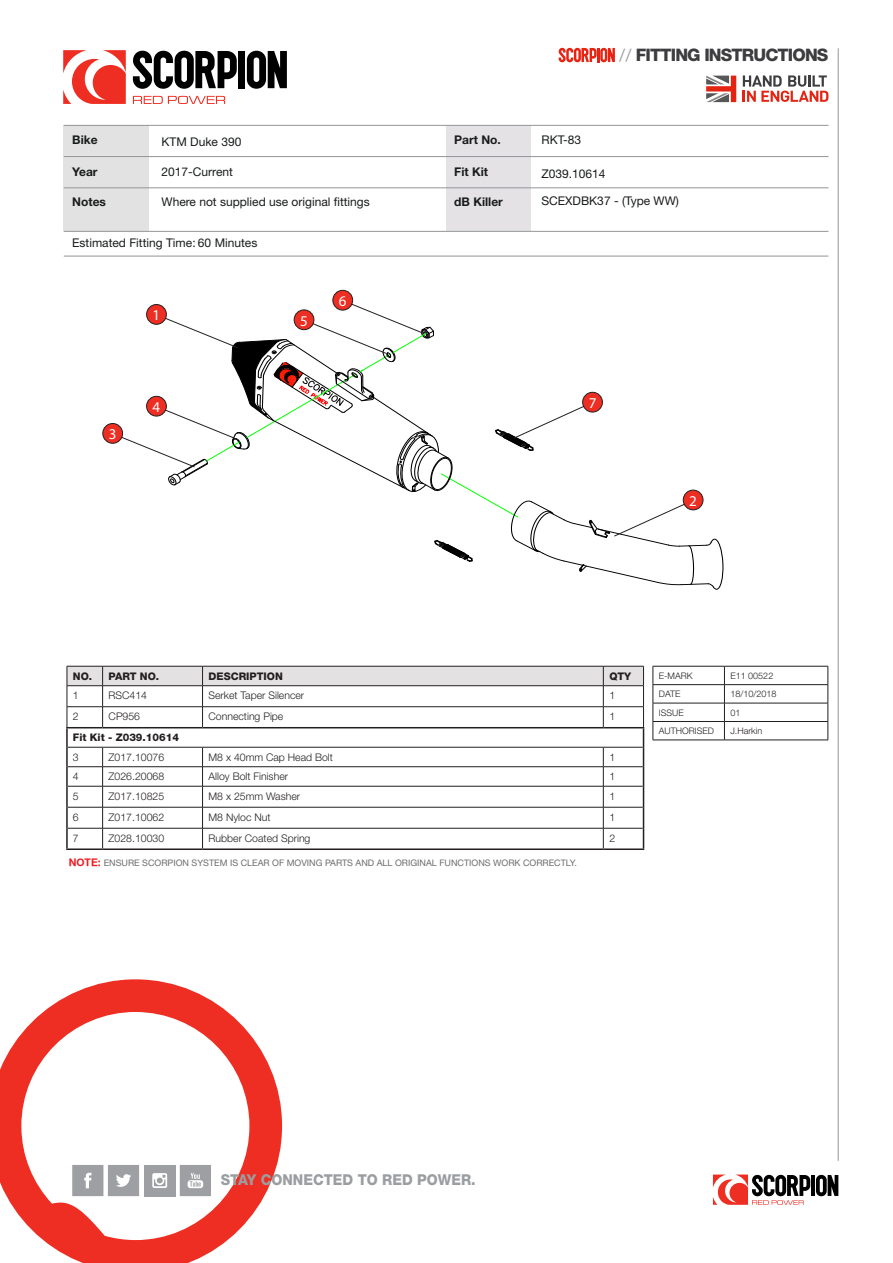
<style>
.page{position:relative;width:893px;height:1263px;background:#fff}
.page>*{position:absolute;margin:0;border:0;box-sizing:border-box;transform-origin:0 0}
.t1{font:800 17.25px "Helvetica Neue LT Std";letter-spacing:-.05em;color:#3d3d40}
.t2{font:800 15px "Helvetica Neue LT Std";color:#9b9ea1;scale:.94 1}
.t3{font:15px "Myriad Pro";color:#fff}
.t4{font:12px "Helvetica Neue LT Std";color:#191b1b}
.t5{font:700 12px "Helvetica Neue LT Std";color:#191b1b}
.t6{font:300 10.5px "Helvetica Neue LT Std";color:#231f20}
.t7{font:800 10.5px "Helvetica Neue LT Std";color:#231f20}
.t8{font:9px "Helvetica Neue LT Std";color:#6c6d70}
.t9{font:300 9px "Helvetica Neue LT Std";color:#231f20}
.s1{font-family:"Myriad Pro";font-weight:400;font-size:18px;color:#9c9da3}
.s2{font-family:"Helvetica Neue";font-weight:700;font-size:10.5px;color:#ee1d23}
</style>
<div class="page">
<div style="left:446px;top:126px;width:84px;height:105px;background:#e4e2e4"></div>
<hr style="left:66px;top:848px;width:37px;height:2px;background:#231f20">
<hr style="left:103px;top:848px;width:100px;height:2px;background:#231f20">
<hr style="left:203px;top:848px;width:400px;height:2px;background:#231f20">
<hr style="left:603px;top:848px;width:41px;height:2px;background:#231f20">
<svg style="left:66px;top:666px;width:578px;height:182px"></svg>
<hr style="left:67px;top:685px;width:36px;height:1px;background:#231f20">
<div style="left:64px;top:125px;width:85px;height:106px;background:#e2e2e3"></div>
<svg style="left:0;top:979px;width:282px;height:284px"></svg>
<hr style="left:64px;top:156px;width:764px;height:1px;background:#939598">
<hr style="left:64px;top:188px;width:764px;height:1px;background:#939598">
<svg style="left:713px;top:1174px;width:97px;height:31px"></svg>
<hr style="left:811px;top:1175px;width:4px;height:21px;background:#000">
<svg style="left:816px;top:1175px;width:22px;height:21px"></svg>
<hr style="left:653px;top:666px;width:71px;height:1px;background:#231f20">
<hr style="left:724px;top:666px;width:104px;height:1px;background:#231f20">
<hr style="left:653px;top:684px;width:71px;height:1px;background:#231f20">
<hr style="left:724px;top:684px;width:104px;height:1px;background:#231f20">
<hr style="left:653px;top:703px;width:71px;height:1px;background:#231f20">
<hr style="left:724px;top:703px;width:104px;height:1px;background:#231f20">
<hr style="left:653px;top:721px;width:71px;height:1px;background:#231f20">
<svg style="left:653px;top:666px;width:1px;height:74px"></svg>
<hr style="left:724px;top:721px;width:104px;height:1px;background:#231f20">
<svg style="left:724px;top:666px;width:1px;height:74px"></svg>
<svg style="left:828px;top:666px;width:1px;height:74px"></svg>
<hr style="left:653px;top:740px;width:71px;height:1px;background:#231f20">
<hr style="left:724px;top:740px;width:104px;height:1px;background:#231f20">
<svg style="left:72px;top:1165px;width:67px;height:31px;background:#acaeb0"></svg>
<svg style="left:180px;top:1165px;width:31px;height:31px"></svg>
<div style="left:144px;top:1165px;width:31px;height:31px;background:#9d9fa2"></div>
<svg style="left:152px;top:1173px;width:15px;height:15px"></svg>
<hr style="left:64px;top:256px;width:764px;height:1px;background:#939598">
<hr style="left:64px;top:231px;width:764px;height:1px;background:#939598">
<hr style="left:64px;top:125px;width:764px;height:1px;background:#939598">
<svg style="left:133px;top:96px;width:92px;height:8px"></svg>
<svg style="left:63px;top:50px;width:63px;height:54px"></svg>
<svg style="left:133px;top:51px;width:104px;height:38px"></svg>
<div style="left:238px;top:51px;width:7px;height:37px;background:#000"></div>
<svg style="left:247px;top:51px;width:40px;height:38px"></svg>
<hr style="left:838px;top:48px;width:1px;height:1113px;background:#939598">
<svg style="left:559px;top:48px;width:56px;height:14px"></svg>
<svg style="left:706px;top:76px;width:30px;height:26px"></svg>
<svg style="left:743px;top:75px;width:86px;height:27px"></svg>
<div style="left:333px;top:290px;width:20px;height:20px;background:#ee2e22;border-radius:50%"></div>
<div style="left:332px;top:290px;width:21px;height:20px;border:1px solid #231f20;border-radius:50%"></div>
<div style="left:103px;top:423px;width:20px;height:20px;background:#ee2e22;border-radius:50%"></div>
<div style="left:102px;top:423px;width:21px;height:21px;border:1px solid #231f20;border-radius:50%"></div>
<svg style="left:112px;top:300px;width:611px;height:290px"></svg>
<div style="left:294px;top:310px;width:20px;height:20px;background:#ee2e22;border-radius:50%"></div>
<div style="left:294px;top:309px;width:20px;height:21px;border:1px solid #231f20;border-radius:50%"></div>
<p class="t5" style="left:72px;top:132px;width:27px">Bike</p>
<p class="t5" style="left:72px;top:164px;width:27px">Year</p>
<p class="t5" style="left:72px;top:194px;width:35px">Notes</p>
<p class="t4" style="left:162px;top:134px;width:81px">KTM Duke 390</p>
<p class="t4" style="left:162px;top:164px;width:73px">2017-Current</p>
<p class="t4" style="left:162px;top:195px;width:210px">Where not supplied use original fittings</p>
<p class="t4" style="left:72px;top:236px;width:187px">Estimated Fitting Time: 60 Minutes</p>
<p class="t3" style="left:153px;top:306px;width:9px">1</p>
<p class="t3" style="left:109px;top:425px;width:9px">3</p>
<p class="t3" style="left:153px;top:397px;width:9px">4</p>
<p class="t3" style="left:300px;top:311px;width:9px">5</p>
<p class="t3" style="left:339px;top:292px;width:9px">6</p>
<p class="t5" style="left:454px;top:132px;width:48px">Part No.</p>
<p class="t5" style="left:454px;top:164px;width:35px">Fit Kit</p>
<p class="t5" style="left:454px;top:194px;width:50px">dB Killer</p>
<p class="t1" style="left:619px;top:44px;width:211px"><span class="s1">//</span> FITTING INSTRUCTIONS</p>
<p class="t4" style="left:541px;top:133px;width:41px">RKT-83</p>
<p class="t4" style="left:541px;top:166px;width:66px">Z039.10614</p>
<p class="t4" style="left:541px;top:194px;width:139px">SCEXDBK37 - (Type WW)</p>
<p class="t3" style="left:589px;top:393px;width:9px">7</p>
<p class="t3" style="left:689px;top:491px;width:9px">2</p>
<p class="t7" style="left:73px;top:670px;width:21px">NO.</p>
<p class="t7" style="left:109px;top:670px;width:52px">PART NO.</p>
<p class="t7" style="left:209px;top:670px;width:76px">DESCRIPTION</p>
<p class="t7" style="left:609px;top:670px;width:23px">QTY</p>
<p class="t6" style="left:73px;top:689px;width:7px">1</p>
<p class="t6" style="left:109px;top:689px;width:40px">RSC414</p>
<p class="t6" style="left:209px;top:689px;width:97px">Serket Taper Silencer</p>
<p class="t6" style="left:609px;top:689px;width:7px">1</p>
<p class="t6" style="left:73px;top:710px;width:7px">2</p>
<p class="t6" style="left:109px;top:710px;width:33px">CP956</p>
<p class="t6" style="left:209px;top:710px;width:76px">Connecting Pipe</p>
<p class="t6" style="left:609px;top:710px;width:7px">1</p>
<p class="t7" style="left:73px;top:731px;width:108px">Fit Kit - Z039.10614</p>
<p class="t6" style="left:73px;top:750px;width:7px">3</p>
<p class="t6" style="left:109px;top:750px;width:57px">Z017.10076</p>
<p class="t6" style="left:209px;top:750px;width:126px">M8 x 40mm Cap Head Bolt</p>
<p class="t6" style="left:609px;top:750px;width:7px">1</p>
<p class="t6" style="left:73px;top:770px;width:7px">4</p>
<p class="t6" style="left:109px;top:770px;width:57px">Z026.20068</p>
<p class="t6" style="left:209px;top:770px;width:81px">Alloy Bolt Finisher</p>
<p class="t6" style="left:609px;top:770px;width:7px">1</p>
<p class="t6" style="left:73px;top:789px;width:7px">5</p>
<p class="t6" style="left:109px;top:789px;width:57px">Z017.10825</p>
<p class="t6" style="left:209px;top:789px;width:93px">M8 x 25mm Washer</p>
<p class="t6" style="left:609px;top:789px;width:7px">1</p>
<p class="t6" style="left:73px;top:810px;width:7px">6</p>
<p class="t6" style="left:109px;top:810px;width:57px">Z017.10062</p>
<p class="t6" style="left:209px;top:810px;width:64px">M8 Nyloc Nut</p>
<p class="t6" style="left:609px;top:810px;width:7px">1</p>
<p class="t6" style="left:73px;top:831px;width:7px">7</p>
<p class="t6" style="left:109px;top:831px;width:57px">Z028.10030</p>
<p class="t6" style="left:209px;top:831px;width:103px">Rubber Coated Spring</p>
<p class="t6" style="left:609px;top:831px;width:7px">2</p>
<p class="t8" style="left:69px;top:857px;width:510px"><span class="s2">NOTE:</span> ENSURE SCORPION SYSTEM IS CLEAR OF MOVING PARTS AND ALL ORIGINAL FUNCTIONS WORK CORRECTLY.</p>
<p class="t9" style="left:659px;top:670px;width:35px">E-MARK</p>
<p class="t9" style="left:730px;top:670px;width:44px">E11 00522</p>
<p class="t9" style="left:659px;top:688px;width:23px">DATE</p>
<p class="t9" style="left:730px;top:688px;width:48px">18/10/2018</p>
<p class="t9" style="left:659px;top:707px;width:26px">ISSUE</p>
<p class="t9" style="left:730px;top:707px;width:12px">01</p>
<p class="t9" style="left:659px;top:725px;width:57px">AUTHORISED</p>
<p class="t9" style="left:730px;top:725px;width:33px">J.Harkin</p>
<p class="t2" style="left:221px;top:1170px;width:273px">STAY CONNECTED TO RED POWER.</p>
</div>
